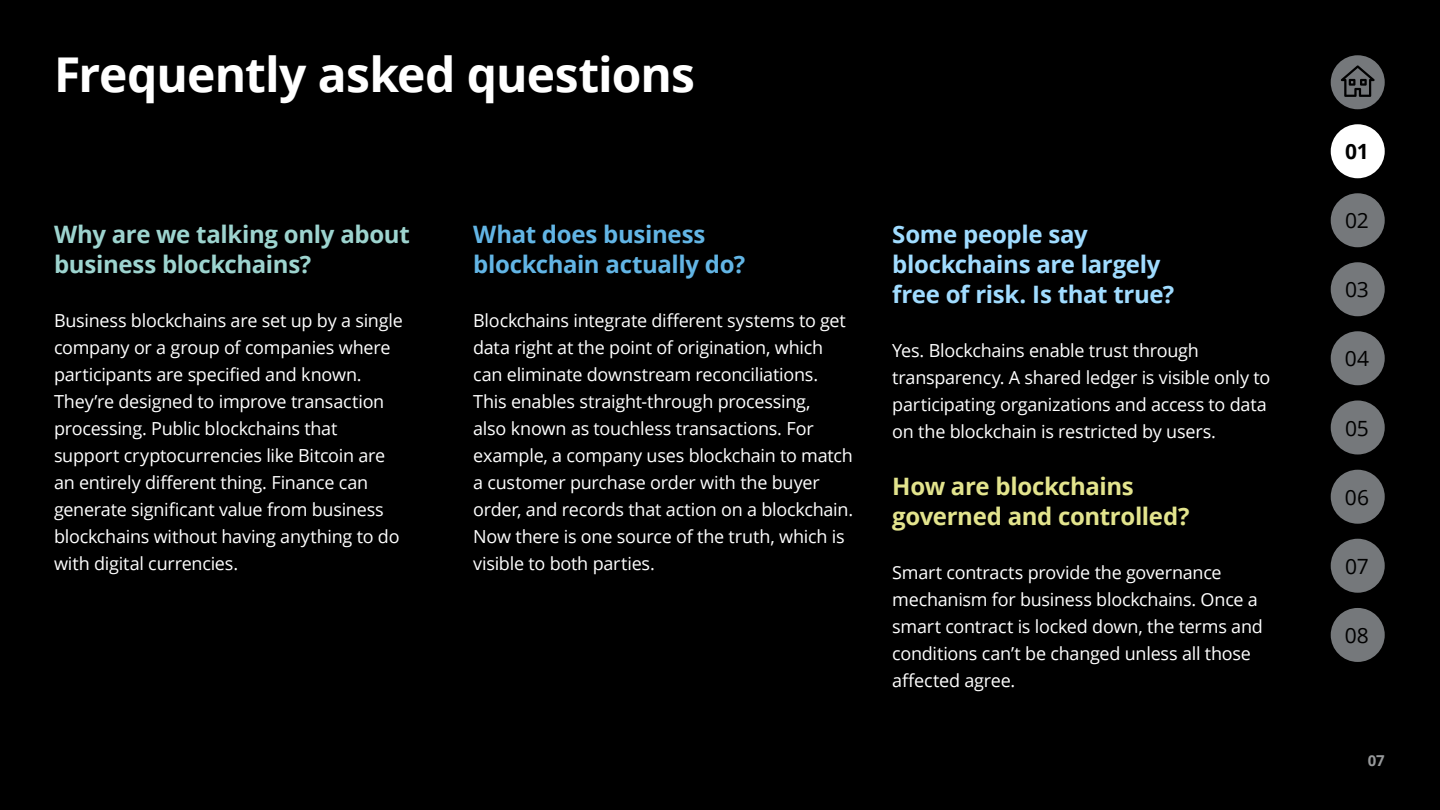
<style>
.page{position:relative;width:1440px;height:810px;background:#000}
.page>*{position:absolute;margin:0;border:0;box-sizing:border-box;transform-origin:0 0}
.t1{font:700 48px "Open Sans";letter-spacing:-.02em;color:#fff}
.t2{font:700 24px/30px "Open Sans";letter-spacing:-.015em;color:#a0dcff}
.t3{font:700 24px/30px "Open Sans";letter-spacing:-.015em;color:#9dd4cf}
.t4{font:700 24px/30px "Open Sans";letter-spacing:-.015em;color:#e3e48d}
.t5{font:700 24px/30px "Open Sans";letter-spacing:-.015em;color:#62b5e5}
.t6{font:21px "Open Sans";letter-spacing:-.01em;color:#000}
.t7{font:700 21px "Open Sans";color:#000}
.t8{font:18px/27px "Open Sans";letter-spacing:-.015em;color:#fff}
.t9{font:700 15px "Open Sans";color:#97999b}
</style>
<div class="page">
<div style="left:1331px;top:331px;width:54px;height:54px;background:#75787b;border-radius:50%"></div>
<div style="left:1331px;top:400px;width:54px;height:54px;background:#75787b;border-radius:50%"></div>
<div style="left:1331px;top:124px;width:54px;height:54px;background:#fff;border-radius:50%"></div>
<svg style="left:1331px;top:55px;width:54px;height:54px"></svg>
<div style="left:1331px;top:262px;width:54px;height:54px;background:#75787b;border-radius:50%"></div>
<div style="left:1331px;top:193px;width:54px;height:54px;background:#75787b;border-radius:50%"></div>
<div style="left:1331px;top:539px;width:54px;height:54px;background:#75787b;border-radius:50%"></div>
<div style="left:1331px;top:608px;width:54px;height:54px;background:#75787b;border-radius:50%"></div>
<div style="left:1331px;top:470px;width:54px;height:54px;background:#75787b;border-radius:50%"></div>
<h1 class="t1" style="left:54px;top:41px;width:643px">Frequently asked questions</h1>
<h2 class="t3" style="left:54px;top:219px;width:357px">Why are we talking only about business blockchains?</h2>
<p class="t8" style="left:54px;top:307px;width:350px">Business blockchains are set up by a single company or a group of companies where participants are specified and known.<br>They’re designed to improve transaction processing. Public blockchains that support cryptocurrencies like Bitcoin are an entirely different thing. Finance can generate significant value from business blockchains without having anything to do with digital currencies.</p>
<h2 class="t5" style="left:473px;top:219px;width:274px">What does business blockchain actually do?</h2>
<p class="t8" style="left:473px;top:307px;width:381px">Blockchains integrate different systems to get data right at the point of origination, which can eliminate downstream reconciliations.<br>This enables straight-through processing,<br>also known as touchless transactions. For example, a company uses blockchain to match a customer purchase order with the buyer order, and records that action on a blockchain.<br>Now there is one source of the truth, which is visible to both parties.</p>
<h2 class="t2" style="left:892px;top:219px;width:283px">Some people say blockchains are largely free of risk. Is that true?</h2>
<p class="t8" style="left:892px;top:337px;width:380px">Yes. Blockchains enable trust through transparency. A shared ledger is visible only to participating organizations and access to data on the blockchain is restricted by users.</p>
<h2 class="t4" style="left:892px;top:471px;width:299px">How are blockchains governed and controlled?</h2>
<p class="t8" style="left:892px;top:559px;width:372px">Smart contracts provide the governance mechanism for business blockchains. Once a smart contract is locked down, the terms and conditions can’t be changed unless all those affected agree.</p>
<p class="t7" style="left:1345px;top:137px;width:25px">01</p>
<p class="t6" style="left:1345px;top:206px;width:25px">02</p>
<p class="t6" style="left:1345px;top:275px;width:25px">03</p>
<p class="t6" style="left:1345px;top:344px;width:26px">04</p>
<p class="t6" style="left:1345px;top:414px;width:25px">05</p>
<p class="t6" style="left:1345px;top:483px;width:26px">06</p>
<p class="t6" style="left:1345px;top:552px;width:25px">07</p>
<p class="t6" style="left:1345px;top:621px;width:26px">08</p>
<p class="t9" style="left:1368px;top:750px;width:18px">07</p>
</div>
